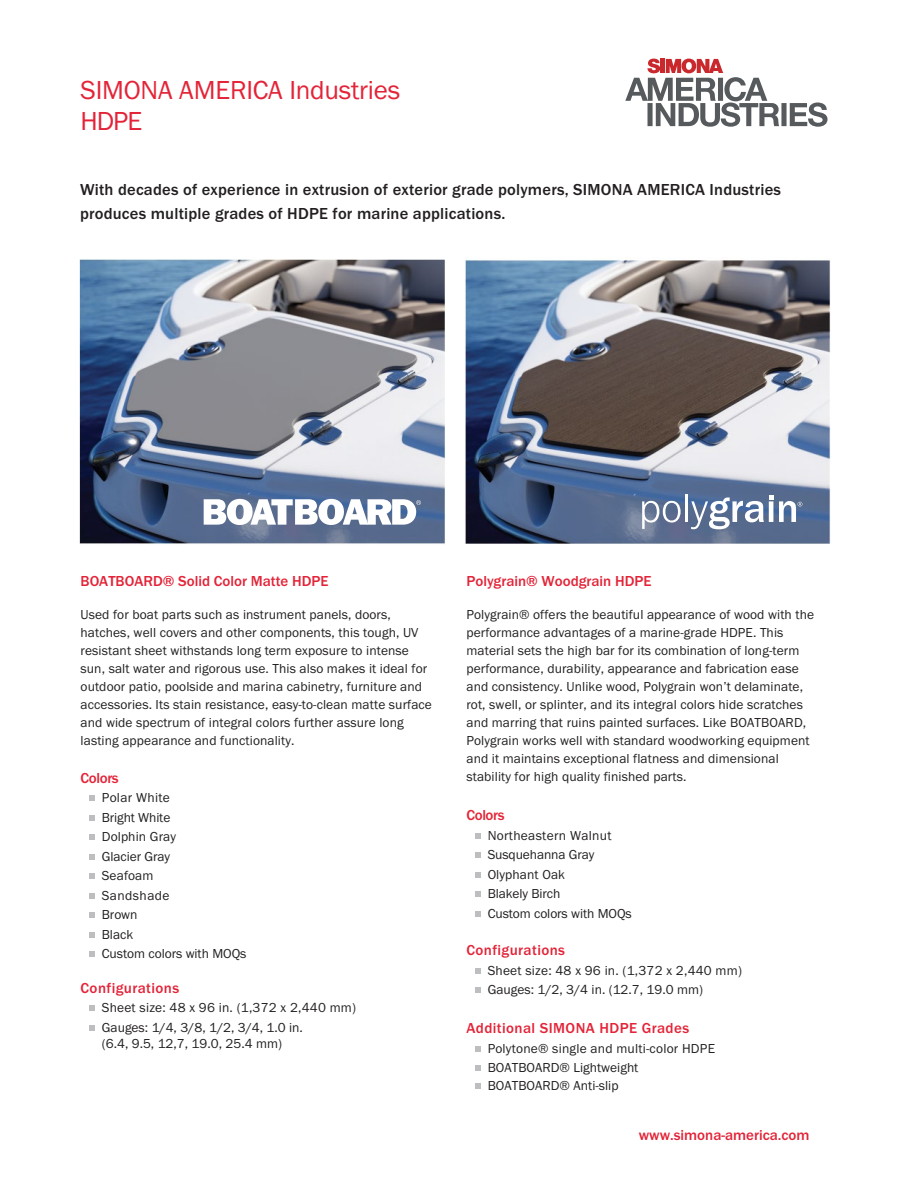
<style>
.page{position:relative;width:918px;height:1188px;background:#fff}
.page>*{position:absolute;margin:0;border:0;box-sizing:border-box;transform-origin:0 0}
.t1{font:27px "Franklin Gothic URW Boo";letter-spacing:-.01em;color:#e32438}
.t2{font:500 16.5px/24px "Franklin Gothic URW";letter-spacing:.015em;color:#231f20}
.t3{font:500 15px "Franklin Gothic URW";color:#e32438}
.t4{font:500 15px "Franklin Gothic URW";letter-spacing:.025em;color:#e32438}
.t5{font:13.5px/18px "Franklin Gothic URW Boo";letter-spacing:.005em;color:#231f20}
</style>
<div class="page">
<svg style="left:625px;top:59px;width:203px;height:68px"></svg>
<svg style="left:90px;top:1006px;width:5px;height:5px"></svg>
<svg style="left:90px;top:1025px;width:5px;height:5px"></svg>
<img style="left:465px;top:260px;width:365px;height:283px">
<img style="left:79px;top:260px;width:367px;height:284px">
<svg style="left:204px;top:499px;width:217px;height:26px"></svg>
<svg style="left:476px;top:833px;width:5px;height:5px"></svg>
<svg style="left:476px;top:853px;width:5px;height:5px"></svg>
<svg style="left:476px;top:872px;width:5px;height:5px"></svg>
<svg style="left:476px;top:892px;width:5px;height:5px"></svg>
<svg style="left:476px;top:911px;width:5px;height:5px"></svg>
<svg style="left:476px;top:968px;width:5px;height:5px"></svg>
<svg style="left:476px;top:988px;width:5px;height:5px"></svg>
<svg style="left:90px;top:952px;width:5px;height:5px"></svg>
<svg style="left:90px;top:796px;width:5px;height:5px"></svg>
<svg style="left:90px;top:815px;width:5px;height:5px"></svg>
<svg style="left:90px;top:835px;width:5px;height:5px"></svg>
<svg style="left:90px;top:854px;width:5px;height:5px"></svg>
<svg style="left:90px;top:874px;width:5px;height:5px"></svg>
<svg style="left:90px;top:893px;width:5px;height:5px"></svg>
<svg style="left:90px;top:913px;width:5px;height:5px"></svg>
<svg style="left:90px;top:932px;width:5px;height:5px"></svg>
<svg style="left:476px;top:1046px;width:5px;height:5px"></svg>
<svg style="left:476px;top:1066px;width:5px;height:5px"></svg>
<svg style="left:476px;top:1084px;width:5px;height:5px"></svg>
<svg style="left:642px;top:501px;width:39px;height:28px"></svg>
<hr style="left:685px;top:494px;width:3px;height:28px;background:#fff">
<svg style="left:691px;top:495px;width:111px;height:34px"></svg>
<h1 class="t1" style="left:81px;top:73px;width:321px">SIMONA AMERICA Industries</h1>
<h1 class="t1" style="left:81px;top:105px;width:63px">HDPE</h1>
<p class="t2" style="left:80px;top:177px;width:703px">With decades of experience in extrusion of exterior grade polymers, SIMONA AMERICA Industries produces multiple grades of HDPE for marine applications.</p>
<p class="t3" style="left:81px;top:572px;width:250px">BOATBOARD® Solid Color Matte HDPE</p>
<p class="t5" style="left:81px;top:606px;width:353px">Used for boat parts such as instrument panels, doors, hatches, well covers and other components, this tough, UV resistant sheet withstands long term exposure to intense sun, salt water and rigorous use. This also makes it ideal for outdoor patio, poolside and marina cabinetry, furniture and accessories. Its stain resistance, easy-to-clean matte surface and wide spectrum of integral colors further assure long lasting appearance and functionality.</p>
<p class="t3" style="left:81px;top:768px;width:40px">Colors</p>
<p class="t5" style="left:102px;top:788px;width:146px;line-height:19.5px">Polar White<br>Bright White<br>Dolphin Gray<br>Glacier Gray<br>Seafoam<br>Sandshade<br>Brown<br>Black<br>Custom colors with MOQs</p>
<p class="t4" style="left:81px;top:978px;width:100px">Configurations</p>
<p class="t5" style="left:102px;top:998px;width:256px;line-height:19.5px">Sheet size: 48 x 96 in. (1,372 x 2,440 mm)<br>Gauges: 1/4, 3/8, 1/2, 3/4, 1.0 in.</p>
<p class="t5" style="left:102px;top:1034px;width:182px">(6.4, 9.5, 12,7, 19.0, 25.4 mm)</p>
<p class="t3" style="left:466px;top:572px;width:187px">Polygrain® Woodgrain HDPE</p>
<p class="t5" style="left:466px;top:606px;width:349px">Polygrain® offers the beautiful appearance of wood with the performance advantages of a marine-grade HDPE. This material sets the high bar for its combination of long-term performance, durability, appearance and fabrication ease and consistency. Unlike wood, Polygrain won’t delaminate, rot, swell, or splinter, and its integral colors hide scratches and marring that ruins painted surfaces. Like BOATBOARD, Polygrain works well with standard woodworking equipment and it maintains exceptional flatness and dimensional stability for high quality finished parts.</p>
<p class="t3" style="left:466px;top:806px;width:40px">Colors</p>
<p class="t5" style="left:488px;top:825px;width:146px;line-height:19.5px">Northeastern Walnut<br>Susquehanna Gray<br>Olyphant Oak<br>Blakely Birch<br>Custom colors with MOQs</p>
<p class="t4" style="left:466px;top:941px;width:100px">Configurations</p>
<p class="t5" style="left:488px;top:960px;width:256px;line-height:19.5px">Sheet size: 48 x 96 in. (1,372 x 2,440 mm)<br>Gauges: 1/2, 3/4 in. (12.7, 19.0 mm)</p>
<p class="t4" style="left:466px;top:1019px;width:224px">Additional SIMONA HDPE Grades</p>
<p class="t5" style="left:488px;top:1038px;width:229px;line-height:19.5px">Polytone® single and multi-color HDPE<br>BOATBOARD® Lightweight</p>
<p class="t5" style="left:488px;top:1076px;width:132px">BOATBOARD® Anti-slip</p>
<p class="t3" style="left:639px;top:1126px;width:172px">www.simona-america.com</p>
</div>
